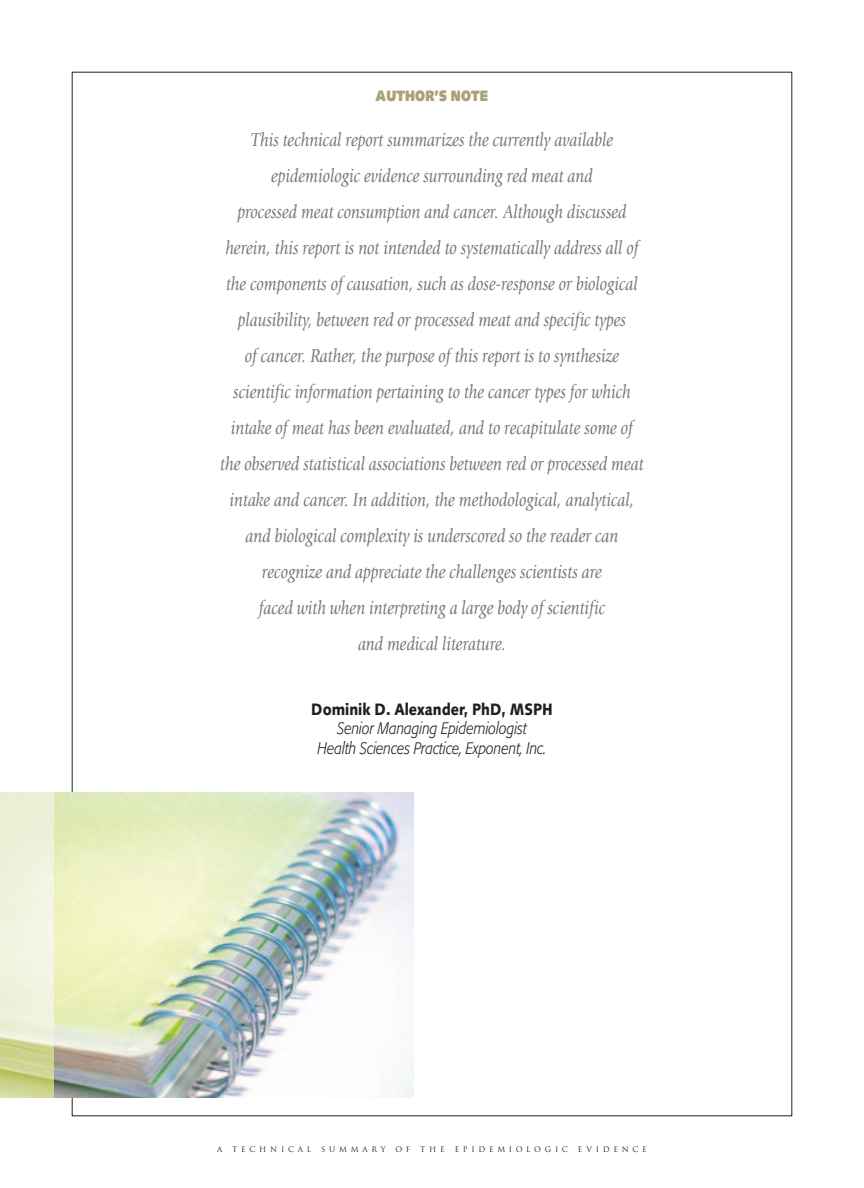
<style>
.page{position:relative;width:864px;height:1188px;background:#fff}
.page>*{position:absolute;margin:0;border:0;box-sizing:border-box;transform-origin:0 0}
.t1{font:italic 19.5px/36px "Giovanni";color:#76787b;text-align:center;scale:.85 1}
.t2{font:italic 300 16.5px/19.5px "Formata";color:#231f20;text-align:center;scale:.85 1}
.t3{font:900 16.5px "Syntax";color:#231f20;scale:.85 1}
.t4{font:900 15px "Syntax";letter-spacing:.015em;color:#aca077;scale:.85 1}
.t5{font:7.5px "Trajan";letter-spacing:.5em;color:#231f20}
</style>
<div class="page">
<img style="left:54px;top:792px;width:360px;height:306px">
<img style="left:0;top:792px;width:54px;height:306px">
<p class="t4" style="left:376px;top:90px;width:134px">AUTHOR’S NOTE</p>
<p class="t1" style="left:220px;top:124px;width:500px">This technical report summarizes the currently available epidemiologic evidence surrounding red meat and<br>processed meat consumption and cancer. Although discussed herein, this report is not intended to systematically address all of the components of causation, such as dose-response or biological plausibility, between red or processed meat and specific types<br>of cancer. Rather, the purpose of this report is to synthesize scientific information pertaining to the cancer types for which intake of meat has been evaluated, and to recapitulate some of the observed statistical associations between red or processed meat intake and cancer. In addition, the methodological, analytical, and biological complexity is underscored so the reader can recognize and appreciate the challenges scientists are<br>faced with when interpreting a large body of scientific<br>and medical literature.</p>
<p class="t3" style="left:311px;top:703px;width:286px">Dominik D. Alexander, PhD, MSPH</p>
<p class="t2" style="left:318px;top:720px;width:271px">Senior Managing Epidemiologist<br>Health Sciences Practice, Exponent, Inc.</p>
<p class="t5" style="left:217px;top:1145px;width:7px">A</p>
<p class="t5" style="left:232px;top:1145px;width:80px">TECHNICAL</p>
<p class="t5" style="left:321px;top:1145px;width:66px">SUMMARY</p>
<p class="t5" style="left:396px;top:1145px;width:16px">O F</p>
<p class="t5" style="left:420px;top:1145px;width:26px">THE</p>
<p class="t5" style="left:455px;top:1145px;width:115px">EPIDEMIOLOGIC</p>
<p class="t5" style="left:578px;top:1145px;width:70px">EVIDENCE</p>
</div>
